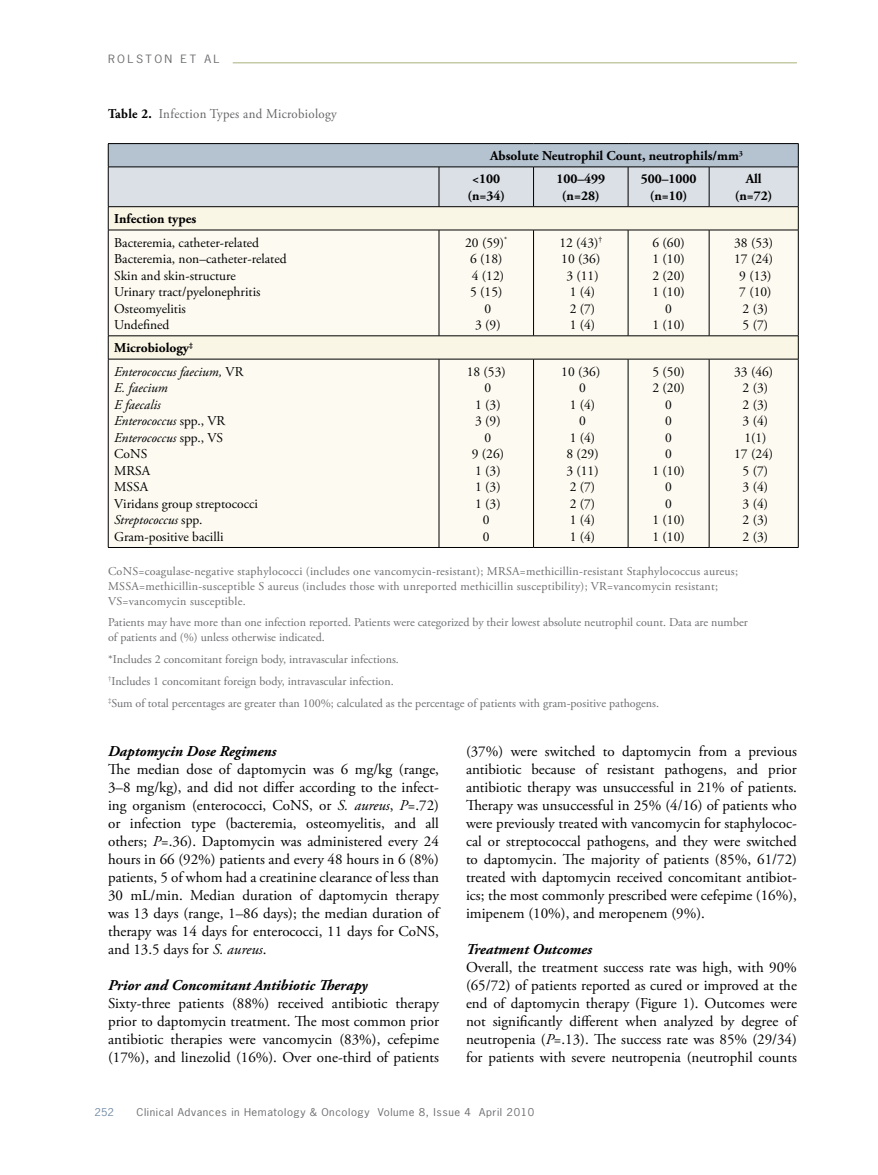
<style>
.page{position:relative;width:878px;height:1175px;background:#fff}
.page>*{position:absolute;margin:0;border:0;box-sizing:border-box;transform-origin:0 0}
.t1{font:15px/18px "Adobe Garamond Pro";color:#000;text-align:justify}
.t2{font:italic 700 15px "Adobe Garamond Pro";color:#000}
.t3{font:13.5px/16.5px "Adobe Garamond Pro";color:#000;text-align:center}
.t4{font:700 13.5px/16.5px "Adobe Garamond Pro";color:#000;text-align:center}
.t5{font:13.5px "Adobe Garamond Pro";letter-spacing:.025em;color:#636466;scale:.95 1}
.t6{font:italic 13.5px/23.4px "Adobe Garamond Pro";color:#000}
.t7{font:12px/21.8px "Adobe Garamond Pro";color:#6d6e71}
.t8{font:12px/15px "Adobe Garamond Pro";letter-spacing:.02em;color:#6d6e71}
.t9{font:10.8px "News Gothic Std";letter-spacing:.2em;color:#6d6e71;scale:1.11 1}
.t10{font:10.2px "News Gothic Std";letter-spacing:.05em;color:#6d6e71;scale:1.11 1}
.t11{font:10.2px "News Gothic Std";color:#738ba5;scale:1.11 1}
.s1{font-weight:700;color:#000}
.s2{font-weight:700;font-style:normal}
.s3{font-style:normal}
.s4{font-style:italic}
</style>
<div class="page">
<hr style="left:233px;top:63px;width:563px;height:1px;background:#a9b07b">
<svg style="left:109px;top:231px;width:689px;height:316px;fill:#fcfaf1"></svg>
<hr style="left:108px;top:143px;width:331px;height:1px;background:#000">
<hr style="left:439px;top:143px;width:94px;height:1px;background:#000">
<hr style="left:533px;top:143px;width:95px;height:1px;background:#000">
<hr style="left:628px;top:143px;width:81px;height:1px;background:#000">
<hr style="left:709px;top:143px;width:89px;height:1px;background:#000">
<svg style="left:108px;top:144px;width:691px;height:86px;background:#d1d5d7"></svg>
<hr style="left:108px;top:230px;width:331px;height:1px;background:#000">
<hr style="left:108px;top:230px;width:1px;height:105px;background:#000">
<hr style="left:439px;top:230px;width:94px;height:1px;background:#000">
<hr style="left:438px;top:230px;width:1px;height:105px;background:#000">
<hr style="left:533px;top:230px;width:95px;height:1px;background:#000">
<hr style="left:533px;top:230px;width:1px;height:105px;background:#000">
<hr style="left:628px;top:230px;width:81px;height:1px;background:#000">
<hr style="left:627px;top:230px;width:1px;height:105px;background:#000">
<hr style="left:709px;top:230px;width:89px;height:1px;background:#000">
<hr style="left:708px;top:230px;width:1px;height:105px;background:#000">
<hr style="left:798px;top:230px;width:1px;height:105px;background:#000">
<hr style="left:108px;top:335px;width:331px;height:1px;background:#000">
<svg style="left:108px;top:336px;width:1px;height:23px"></svg>
<hr style="left:439px;top:335px;width:94px;height:1px;background:#000">
<hr style="left:533px;top:335px;width:95px;height:1px;background:#000">
<hr style="left:628px;top:335px;width:81px;height:1px;background:#000">
<hr style="left:709px;top:335px;width:89px;height:1px;background:#000">
<svg style="left:798px;top:336px;width:1px;height:23px"></svg>
<hr style="left:108px;top:359px;width:331px;height:1px;background:#000">
<hr style="left:108px;top:359px;width:1px;height:188px;background:#000">
<hr style="left:439px;top:359px;width:94px;height:1px;background:#000">
<hr style="left:438px;top:359px;width:1px;height:188px;background:#000">
<hr style="left:533px;top:359px;width:95px;height:1px;background:#000">
<hr style="left:533px;top:359px;width:1px;height:188px;background:#000">
<hr style="left:628px;top:359px;width:81px;height:1px;background:#000">
<hr style="left:627px;top:359px;width:1px;height:188px;background:#000">
<hr style="left:709px;top:359px;width:89px;height:1px;background:#000">
<hr style="left:708px;top:359px;width:1px;height:188px;background:#000">
<hr style="left:798px;top:359px;width:1px;height:188px;background:#000">
<hr style="left:108px;top:547px;width:331px;height:1px;background:#000">
<hr style="left:439px;top:547px;width:94px;height:1px;background:#000">
<hr style="left:533px;top:547px;width:95px;height:1px;background:#000">
<hr style="left:628px;top:547px;width:81px;height:1px;background:#000">
<hr style="left:709px;top:547px;width:89px;height:1px;background:#000">
<p class="t9" style="left:108px;top:52px;width:102px">ROLSTON ET AL</p>
<p class="t5" style="left:108px;top:105px;width:242px"><span class="s1">Table 2.</span> Infection Types and Microbiology</p>
<p class="t4" style="left:472px;top:144px;width:272px;line-height:23.2px;text-align:left;text-indent:18px">Absolute Neutrophil Count, neutrophils/mm<sup>3 </sup>&lt;100</p>
<p class="t4" style="left:467px;top:188px;width:39px">(n=34)</p>
<p class="t4" style="left:556px;top:171px;width:50px">100–499 (n=28)</p>
<p class="t4" style="left:640px;top:171px;width:57px">500–1000 (n=10)</p>
<p class="t4" style="left:734px;top:171px;width:39px">All (n=72)</p>
<p class="t4" style="left:114px;top:211px;width:84px">Infection types</p>
<p class="t3" style="left:114px;top:234px;width:174px;text-align:left">Bacteremia, catheter-related<br>Bacteremia, non–catheter-related<br>Skin and skin-structure<br>Urinary tract/pyelonephritis<br>Osteomyelitis<br>Undefined</p>
<p class="t3" style="left:465px;top:234px;width:44px">20 (59)<sup>*<br></sup>6 (18)<br>4 (12)<br>5 (15)<br>0<br>3 (9)</p>
<p class="t3" style="left:559px;top:234px;width:44px">12 (43)<sup>†<br></sup>10 (36)<br>3 (11)<br>1 (4)<br>2 (7)<br>1 (4)</p>
<p class="t3" style="left:652px;top:234px;width:34px">6 (60)<br>1 (10)<br>2 (20)<br>1 (10)<br>0<br>1 (10)</p>
<p class="t3" style="left:734px;top:234px;width:41px">38 (53)<br>17 (24)<br>9 (13)<br>7 (10)<br>2 (3)<br>5 (7)</p>
<p class="t6" style="left:114px;top:337px;width:131px"><span class="s2">Microbiology</span><sup>‡<br></sup>Enterococcus faecium, <span class="s3">VR</span></p>
<p class="t3" style="left:114px;top:380px;width:145px;text-align:left"><span class="s4">E. faecium<br>E faecalis<br>Enterococcus</span> spp., VR<br><span class="s4">Enterococcus</span> spp., VS<br>CoNS<br>MRSA<br>MSSA<br>Viridans group streptococci<br><span class="s4">Streptococcus</span> spp.<br>Gram-positive bacilli</p>
<p class="t3" style="left:466px;top:363px;width:41px">18 (53)<br>0<br>1 (3)<br>3 (9)<br>0<br>9 (26)<br>1 (3)<br>1 (3)<br>1 (3)<br>0<br>0</p>
<p class="t3" style="left:561px;top:363px;width:41px">10 (36)<br>0<br>1 (4)<br>0<br>1 (4)<br>8 (29)<br>3 (11)<br>2 (7)<br>2 (7)<br>1 (4)<br>1 (4)</p>
<p class="t3" style="left:652px;top:363px;width:34px">5 (50)<br>2 (20)<br>0<br>0<br>0<br>0<br>1 (10)<br>0<br>0<br>1 (10)<br>1 (10)</p>
<p class="t3" style="left:734px;top:363px;width:41px">33 (46)<br>2 (3)<br>2 (3)<br>3 (4)<br>1(1)<br>17 (24)<br>5 (7)<br>3 (4)<br>3 (4)<br>2 (3)<br>2 (3)</p>
<p class="t8" style="left:108px;top:564px;width:631px">CoNS=coagulase-negative staphylococci (includes one vancomycin-resistant); MRSA=methicillin-resistant Staphylococcus aureus;<br>MSSA=methicillin-susceptible S aureus (includes those with unreported methicillin susceptibility); VR=vancomycin resistant;<br>VS=vancomycin susceptible.</p>
<p class="t7" style="left:108px;top:615px;width:641px;line-height:15px">Patients may have more than one infection reported. Patients were categorized by their lowest absolute neutrophil count. Data are number of patients and (%) unless otherwise indicated.</p>
<p class="t7" style="left:108px;top:649px;width:552px">*Includes 2 concomitant foreign body, intravascular infections.<br><sup>†</sup>Includes 1 concomitant foreign body, intravascular infection.<br><sup>‡</sup>Sum of total percentages are greater than 100%; calculated as the percentage of patients with gram-positive pathogens.</p>
<p class="t2" style="left:108px;top:743px;width:170px">Daptomycin Dose Regimens</p>
<p class="t1" style="left:108px;top:761px;width:332px">The median dose of daptomycin was 6 mg/kg (range, 3–8 mg/kg), and did not differ according to the infect&shy;ing organism (enterococci, CoNS, or <span class="s4">S. aureus</span>, <span class="s4">P</span>=.72) or infection type (bacteremia, osteomyelitis, and all others; <span class="s4">P</span>=.36). Daptomycin was administered every 24 hours in 66 (92%) patients and every 48 hours in 6 (8%) patients, 5 of whom had a creatinine clearance of less than 30 mL/min. Median duration of daptomycin therapy was 13 days (range, 1–86 days); the median duration of therapy was 14 days for enterococci, 11 days for CoNS, and 13.5 days for <span class="s4">S. aureus</span>.</p>
<p class="t2" style="left:108px;top:977px;width:261px">Prior and Concomitant Antibiotic Therapy</p>
<p class="t1" style="left:108px;top:995px;width:332px">Sixty-three patients (88%) received antibiotic therapy prior to daptomycin treatment. The most common prior antibiotic therapies were vancomycin (83%), cefepime (17%), and linezolid (16%). Over one-third of patients</p>
<p class="t1" style="left:466px;top:743px;width:332px">(37%) were switched to daptomycin from a previous antibiotic because of resistant pathogens, and prior antibiotic therapy was unsuccessful in 21% of patients.<br>Therapy was unsuccessful in 25% (4/16) of patients who were previously treated with vancomycin for staphylococ&shy;cal or streptococcal pathogens, and they were switched to daptomycin. The majority of patients (85%, 61/72) treated with daptomycin received concomitant antibiot&shy;ics; the most commonly prescribed were cefepime (16%), imipenem (10%), and meropenem (9%).</p>
<p class="t2" style="left:466px;top:941px;width:127px">Treatment Outcomes</p>
<p class="t1" style="left:466px;top:959px;width:332px">Overall, the treatment success rate was high, with 90% (65/72) of patients reported as cured or improved at the end of daptomycin therapy (Figure 1). Outcomes were not significantly different when analyzed by degree of neutropenia (<span class="s4">P</span>=.13). The success rate was 85% (29/34) for patients with severe neutropenia (neutrophil counts</p>
<p class="t11" style="left:94px;top:1105px;width:19px">252</p>
<p class="t10" style="left:136px;top:1105px;width:360px">Clinical Advances in Hematology &amp; Oncology Volume 8, Issue 4 April 2010</p>
</div>
